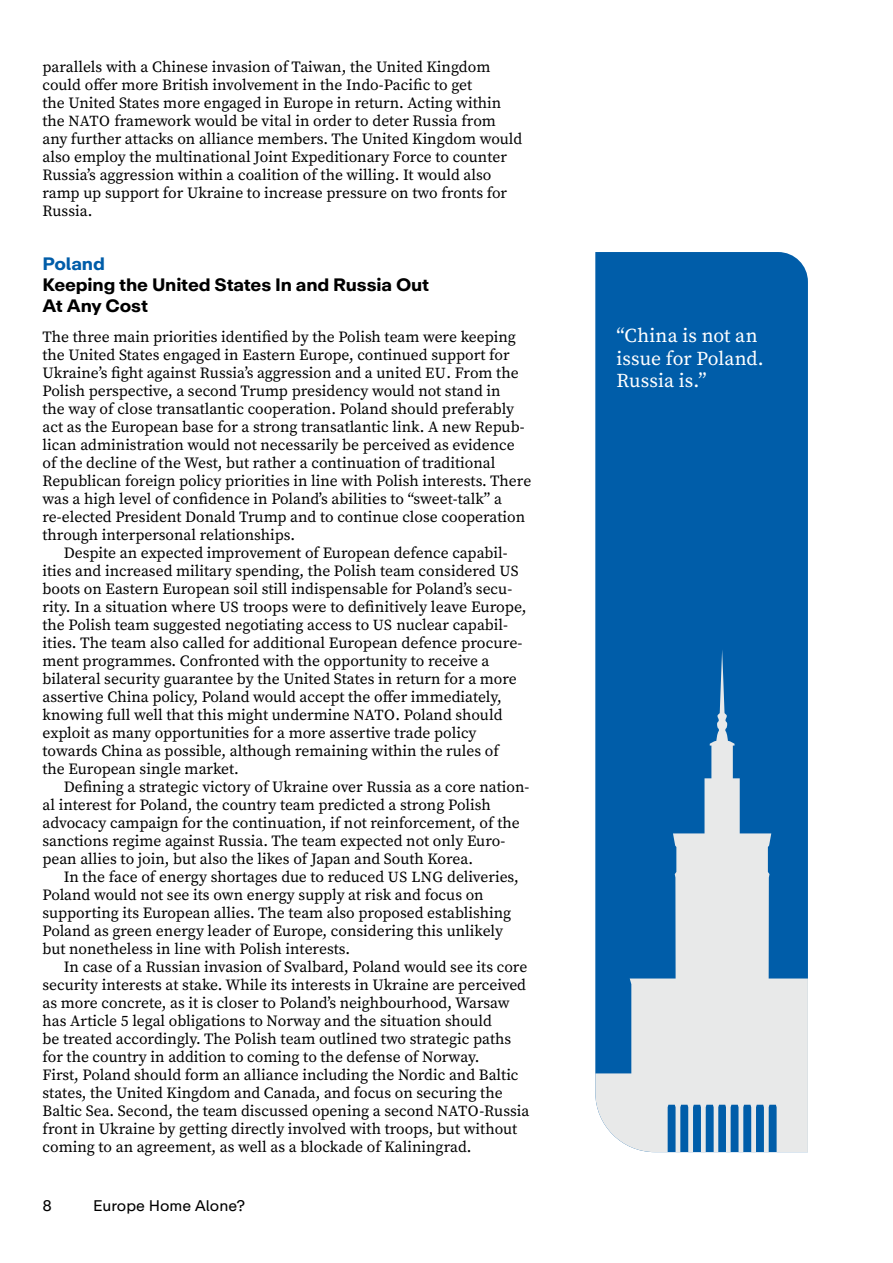
<style>
.page{position:relative;width:893px;height:1263px;background:#fff}
.page>*{position:absolute;margin:0;border:0;box-sizing:border-box;transform-origin:0 0}
.t1{font:19.65px/22.5px "Source Serif Pro";letter-spacing:.005em;color:#fff}
.t2{font:700 17.85px/21px "Koerber Repro";letter-spacing:-.01em;color:#000}
.t3{font:700 17.85px "Koerber Repro";letter-spacing:-.01em;color:#005da9}
.t4{font:15.6px/18px "Source Serif Pro";color:#000}
.t5{font:15.3px "Koerber Repro";color:#000}
.s1{font-size:15.3px}
</style>
<div class="page">
<div style="left:595px;top:252px;width:213px;height:397px;background:#005da9"></div>
<svg style="left:595px;top:649px;width:213px;height:503px;background:#659ac5"></svg>
<p class="t4" style="left:43px;top:58px;width:481px">parallels with a Chinese invasion of Taiwan, the United Kingdom could offer more British involvement in the Indo-Pacific to get<br>the United States more engaged in Europe in return. Acting within the <span class="s1">NATO</span> framework would be vital in order to deter Russia from any further attacks on alliance members. The United Kingdom would also employ the multinational Joint Expeditionary Force to counter Russia’s aggression within a coalition of the willing. It would also ramp up support for Ukraine to increase pressure on two fronts for Russia.</p>
<p class="t3" style="left:43px;top:252px;width:64px">Poland</p>
<p class="t2" style="left:43px;top:274px;width:388px">Keeping the United States In and Russia Out<br>At Any Cost</p>
<p class="t4" style="left:43px;top:328px;width:475px">The three main priorities identified by the Polish team were keeping</p>
<p class="t4" style="left:43px;top:346px;width:469px">the United States engaged in Eastern Europe, continued support for</p>
<p class="t4" style="left:43px;top:364px;width:478px">Ukraine’s fight against Russia’s aggression and a united <span class="s1">EU</span>. From the</p>
<p class="t4" style="left:43px;top:382px;width:460px">Polish perspective, a second Trump presidency would not stand in</p>
<p class="t4" style="left:43px;top:400px;width:473px">the way of close transatlantic cooperation. Poland should preferably</p>
<p class="t4" style="left:43px;top:418px;width:484px">act as the European base for a strong transatlantic link. A new Repub-</p>
<p class="t4" style="left:43px;top:436px;width:474px">lican administration would not necessarily be perceived as evidence</p>
<p class="t4" style="left:43px;top:454px;width:454px">of the decline of the West, but rather a continuation of traditional</p>
<p class="t4" style="left:43px;top:472px;width:490px">Republican foreign policy priorities in line with Polish interests. There</p>
<p class="t4" style="left:43px;top:490px;width:461px">was a high level of confidence in Poland’s abilities to “sweet-talk” a</p>
<p class="t4" style="left:43px;top:508px;width:484px">re-elected President Donald Trump and to continue close cooperation</p>
<p class="t4" style="left:43px;top:526px;width:254px">through interpersonal relationships.</p>
<p class="t4" style="left:64px;top:544px;width:444px">Despite an expected improvement of European defence capabil-</p>
<p class="t4" style="left:43px;top:562px;width:478px">ities and increased military spending, the Polish team considered <span class="s1">US</span></p>
<p class="t4" style="left:43px;top:580px;width:470px">boots on Eastern European soil still indispensable for Poland’s secu-</p>
<p class="t4" style="left:43px;top:598px;width:486px">rity. In a situation where <span class="s1">US</span> troops were to definitively leave Europe,</p>
<p class="t4" style="left:43px;top:616px;width:466px">the Polish team suggested negotiating access to <span class="s1">US</span> nuclear capabil-</p>
<p class="t4" style="left:43px;top:634px;width:481px">ities. The team also called for additional European defence procure-</p>
<p class="t4" style="left:43px;top:652px;width:448px">ment programmes. Confronted with the opportunity to receive a</p>
<p class="t4" style="left:43px;top:670px;width:476px">bilateral security guarantee by the United States in return for a more</p>
<p class="t4" style="left:43px;top:688px;width:461px">assertive China policy, Poland would accept the offer immediately,</p>
<p class="t4" style="left:43px;top:706px;width:461px">knowing full well that this might undermine <span class="s1">NATO</span>. Poland should</p>
<p class="t4" style="left:43px;top:724px;width:436px">exploit as many opportunities for a more assertive trade policy</p>
<p class="t4" style="left:43px;top:742px;width:458px">towards China as possible, although remaining within the rules of</p>
<p class="t4" style="left:43px;top:760px;width:198px">the European single market.</p>
<p class="t4" style="left:64px;top:778px;width:467px">Defining a strategic victory of Ukraine over Russia as a core nation-</p>
<p class="t4" style="left:43px;top:796px;width:450px">al interest for Poland, the country team predicted a strong Polish</p>
<p class="t4" style="left:43px;top:814px;width:479px">advocacy campaign for the continuation, if not reinforcement, of the</p>
<p class="t4" style="left:43px;top:832px;width:463px">sanctions regime against Russia. The team expected not only Euro-</p>
<p class="t4" style="left:43px;top:850px;width:432px">pean allies to join, but also the likes of Japan and South Korea.</p>
<p class="t4" style="left:64px;top:868px;width:456px">In the face of energy shortages due to reduced <span class="s1">US LNG</span> deliveries,</p>
<p class="t4" style="left:43px;top:886px;width:443px">Poland would not see its own energy supply at risk and focus on</p>
<p class="t4" style="left:43px;top:904px;width:470px">supporting its European allies. The team also proposed establishing</p>
<p class="t4" style="left:43px;top:922px;width:462px">Poland as green energy leader of Europe, considering this unlikely</p>
<p class="t4" style="left:43px;top:940px;width:309px">but nonetheless in line with Polish interests.</p>
<p class="t4" style="left:64px;top:958px;width:465px">In case of a Russian invasion of Svalbard, Poland would see its core</p>
<p class="t4" style="left:43px;top:976px;width:485px">security interests at stake. While its interests in Ukraine are perceived</p>
<p class="t4" style="left:43px;top:994px;width:469px">as more concrete, as it is closer to Poland’s neighbourhood, Warsaw</p>
<p class="t4" style="left:43px;top:1012px;width:451px">has Article 5 legal obligations to Norway and the situation should</p>
<p class="t4" style="left:43px;top:1030px;width:470px">be treated accordingly. The Polish team outlined two strategic paths</p>
<p class="t4" style="left:43px;top:1048px;width:438px">for the country in addition to coming to the defense of Norway.</p>
<p class="t4" style="left:43px;top:1066px;width:478px">First, Poland should form an alliance including the Nordic and Baltic</p>
<p class="t4" style="left:43px;top:1084px;width:462px">states, the United Kingdom and Canada, and focus on securing the</p>
<p class="t4" style="left:43px;top:1102px;width:488px">Baltic Sea. Second, the team discussed opening a second <span class="s1">NATO</span>-Russia</p>
<p class="t4" style="left:43px;top:1120px;width:476px">front in Ukraine by getting directly involved with troops, but without</p>
<p class="t4" style="left:43px;top:1138px;width:430px">coming to an agreement, as well as a blockade of Kaliningrad.</p>
<p class="t5" style="left:43px;top:1195px;width:11px">8</p>
<p class="t5" style="left:93px;top:1195px;width:153px">Europe Home Alone?</p>
<p class="t1" style="left:617px;top:324px;width:149px">“China is not an issue for Poland.<br>Russia is.”</p>
</div>
